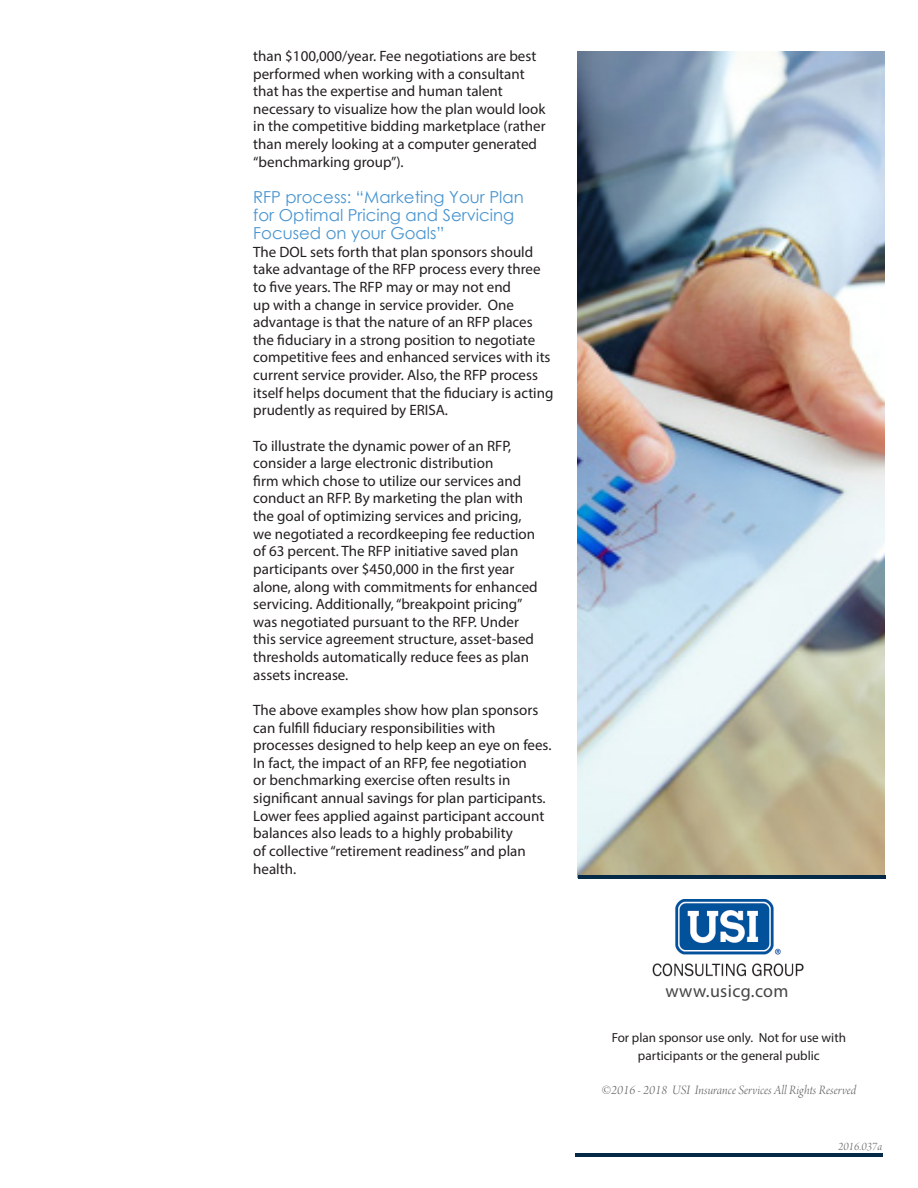
<style>
.page{position:relative;width:918px;height:1188px;background:#fff}
.page>*{position:absolute;margin:0;border:0;box-sizing:border-box;transform-origin:0 0}
.t1{font:18px "Myriad Pro";letter-spacing:.02em;color:#454647}
.t2{font:16.5px/18px "Century Gothic";color:#4995d0}
.t3{font:15px/17.7px "Myriad Pro";color:#231f20}
.Body{font:13.5px "Arno Pro Light Italic Display";letter-spacing:.01em;color:#636366}
.t4{font:13.2px "Myriad Pro";color:#231f20}
.Body-2{font:12px "Arno Pro Light Italic Display";letter-spacing:.01em;color:#636366}
</style>
<div class="page">
<img style="left:578px;top:51px;width:307px;height:825px">
<img style="left:653px;top:900px;width:150px;height:77px">
<hr style="left:578px;top:876px;width:307px;height:3px;background:#042a47">
<hr style="left:575px;top:1154px;width:307px;height:3px;background:#042a47">
<p class="t3" style="left:253px;top:47px;width:294px">than $100,000/year. Fee negotiations are best performed when working with a consultant that has the expertise and human talent necessary to visualize how the plan would look in the competitive bidding marketplace (rather than merely looking at a computer generated “benchmarking group”).</p>
<p class="t2" style="left:253px;top:188px;width:272px">RFP process: “Marketing Your Plan for Optimal Pricing and Servicing<br>Focused on your Goals”</p>
<p class="t3" style="left:253px;top:243px;width:302px">The DOL sets forth that plan sponsors should take advantage of the RFP process every three to five years. The RFP may or may not end<br>up with a change in service provider. One advantage is that the nature of an RFP places the fiduciary in a strong position to negotiate competitive fees and enhanced services with its current service provider. Also, the RFP process itself helps document that the fiduciary is acting prudently as required by ERISA.</p>
<p class="t3" style="left:253px;top:436px;width:286px">To illustrate the dynamic power of an RFP, consider a large electronic distribution<br>firm which chose to utilize our services and conduct an RFP. By marketing the plan with the goal of optimizing services and pricing, we negotiated a recordkeeping fee reduction of 63 percent. The RFP initiative saved plan participants over $450,000 in the first year alone, along with commitments for enhanced servicing. Additionally, “breakpoint pricing” was negotiated pursuant to the RFP. Under this service agreement structure, asset-based thresholds automatically reduce fees as plan assets increase.</p>
<p class="t3" style="left:253px;top:701px;width:300px">The above examples show how plan sponsors can fulfill fiduciary responsibilities with processes designed to help keep an eye on fees.<br>In fact, the impact of an RFP, fee negotiation<br>or benchmarking exercise often results in significant annual savings for plan participants.<br>Lower fees applied against participant account balances also leads to a highly probability<br>of collective “retirement readiness” and plan health.</p>
<p class="t1" style="left:665px;top:979px;width:125px">www.usicg.com</p>
<p class="t4" style="left:612px;top:1029px;width:236px">For plan sponsor use only. Not for use with</p>
<p class="t4" style="left:638px;top:1047px;width:183px">participants or the general public</p>
<p class="Body" style="left:601px;top:1083px;width:256px">©2016 - 2018 USI Insurance Services All Rights Reserved</p>
<p class="Body-2" style="left:838px;top:1140px;width:46px">2016.037a</p>
</div>
